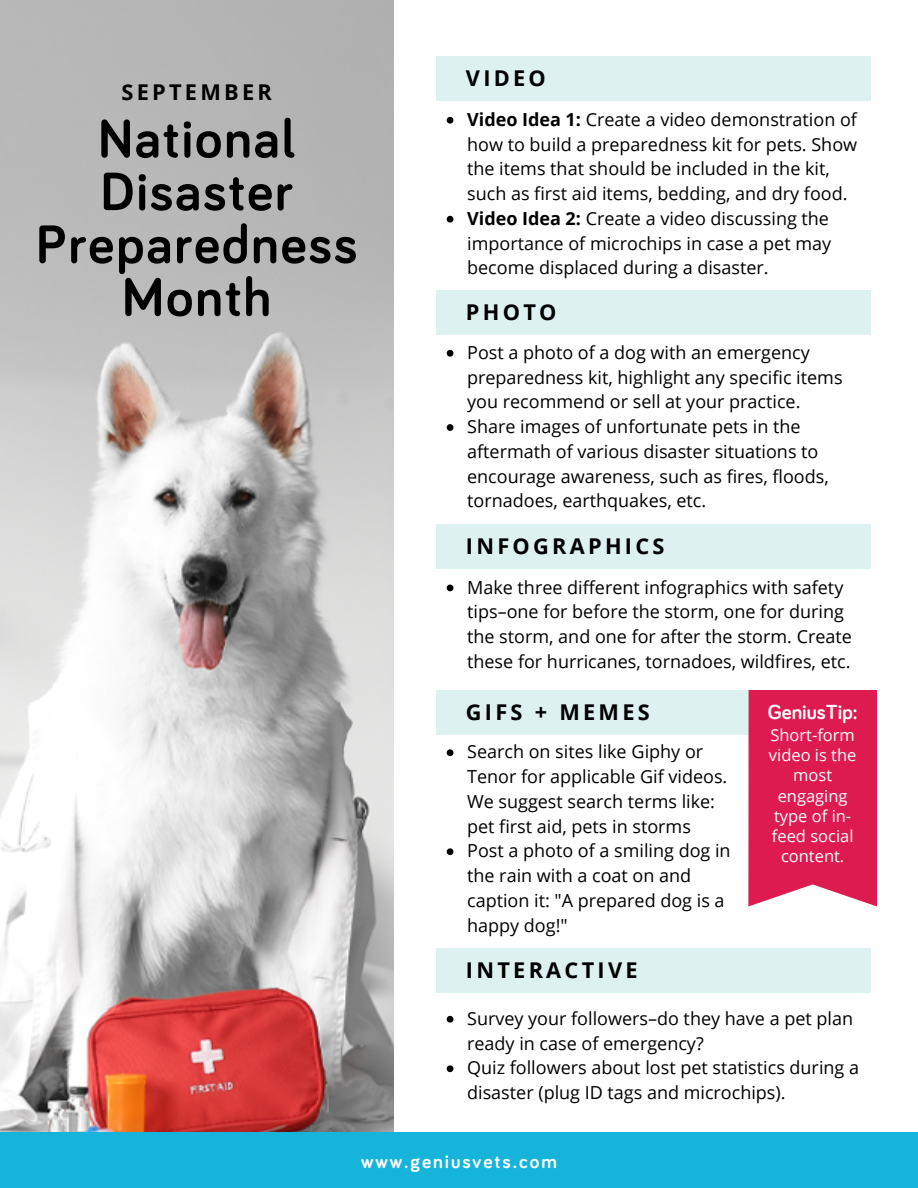
<style>
.page{position:relative;width:918px;height:1188px;background:#fff}
.page>*{position:absolute;margin:0;border:0;box-sizing:border-box;transform-origin:0 0}
.t1{font:700 55.65px/52.8px "Bariol";letter-spacing:.03em;color:#000;text-align:center}
.t2{font:700 21.75px "Open Sans";letter-spacing:.15em;color:#000}
.t3{font:700 21px "Bariol";color:#fff}
.t4{font:700 19.5px "Bariol";letter-spacing:.1em;color:#fff}
.t5{font:18px/24.8px "Open Sans";color:#000}
.t6{font:16.5px/20.2px "Open Sans";color:#fff;text-align:center}
.s1{font-weight:700}
</style>
<div class="page">
<div style="left:437px;top:56px;width:434px;height:45px;background:#ddf1f1"></div>
<img style="left:0;top:0;width:394px;height:1132px">
<div style="left:0;top:1132px;width:918px;height:56px;background:#16b4db"></div>
<div style="left:437px;top:291px;width:434px;height:44px;background:#ddf1f1"></div>
<div style="left:437px;top:524px;width:434px;height:44px;background:#ddf1f1"></div>
<div style="left:437px;top:690px;width:434px;height:44px;background:#ddf1f1"></div>
<div style="left:437px;top:949px;width:434px;height:44px;background:#ddf1f1"></div>
<svg style="left:748px;top:690px;width:129px;height:217px"></svg>
<svg style="left:447px;top:117px;width:6px;height:7px"></svg>
<svg style="left:447px;top:216px;width:6px;height:7px"></svg>
<svg style="left:447px;top:350px;width:6px;height:7px"></svg>
<svg style="left:447px;top:424px;width:6px;height:7px"></svg>
<svg style="left:447px;top:1016px;width:6px;height:7px"></svg>
<svg style="left:447px;top:1065px;width:6px;height:7px"></svg>
<svg style="left:447px;top:749px;width:6px;height:7px"></svg>
<svg style="left:447px;top:848px;width:6px;height:7px"></svg>
<svg style="left:447px;top:585px;width:6px;height:6px"></svg>
<p class="t2" style="left:122px;top:77px;width:152px">SEPTEMBER</p>
<p class="t1" style="left:36px;top:115px;width:323px">National<br>Disaster<br>Preparedness<br>Month</p>
<p class="t2" style="left:466px;top:63px;width:81px">VIDEO</p>
<p class="t5" style="left:467px;top:106px;width:392px"><span class="s1">Video Idea 1:</span> Create a video demonstration of how to build a preparedness kit for pets. Show the items that should be included in the kit, such as first aid items, bedding, and dry food.</p>
<p class="t5" style="left:467px;top:205px;width:366px"><span class="s1">Video Idea 2:</span> Create a video discussing the importance of microchips in case a pet may become displaced during a disaster.</p>
<p class="t2" style="left:466px;top:297px;width:92px">PHOTO</p>
<p class="t5" style="left:467px;top:340px;width:377px">Post a photo of a dog with an emergency preparedness kit, highlight any specific items you recommend or sell at your practice.</p>
<p class="t5" style="left:467px;top:414px;width:363px">Share images of unfortunate pets in the aftermath of various disaster situations to encourage awareness, such as fires, floods, tornadoes, earthquakes, etc.</p>
<p class="t2" style="left:466px;top:531px;width:200px">INFOGRAPHICS</p>
<p class="t5" style="left:467px;top:574px;width:386px">Make three different infographics with safety tips–one for before the storm, one for during the storm, and one for after the storm. Create these for hurricanes, tornadoes, wildfires, etc.</p>
<p class="t2" style="left:466px;top:697px;width:185px">GIFS + MEMES</p>
<p class="t5" style="left:467px;top:739px;width:262px">Search on sites like Giphy or<br>Tenor for applicable Gif videos.<br>We suggest search terms like: pet first aid, pets in storms</p>
<p class="t5" style="left:467px;top:838px;width:265px">Post a photo of a smiling dog in the rain with a coat on and caption it: "A prepared dog is a happy dog!"</p>
<p class="t2" style="left:466px;top:955px;width:173px">INTERACTIVE</p>
<p class="t3" style="left:768px;top:703px;width:91px">GeniusTip:</p>
<p class="t6" style="left:769px;top:724px;width:89px">Short-form video is the most engaging type of in&shy;feed social content.</p>
<p class="t5" style="left:467px;top:1006px;width:387px">Survey your followers–do they have a pet plan ready in case of emergency?</p>
<p class="t5" style="left:467px;top:1055px;width:393px">Quiz followers about lost pet statistics during a disaster (plug ID tags and microchips).</p>
<p class="t4" style="left:361px;top:1153px;width:197px">www.geniusvets.com</p>
</div>
